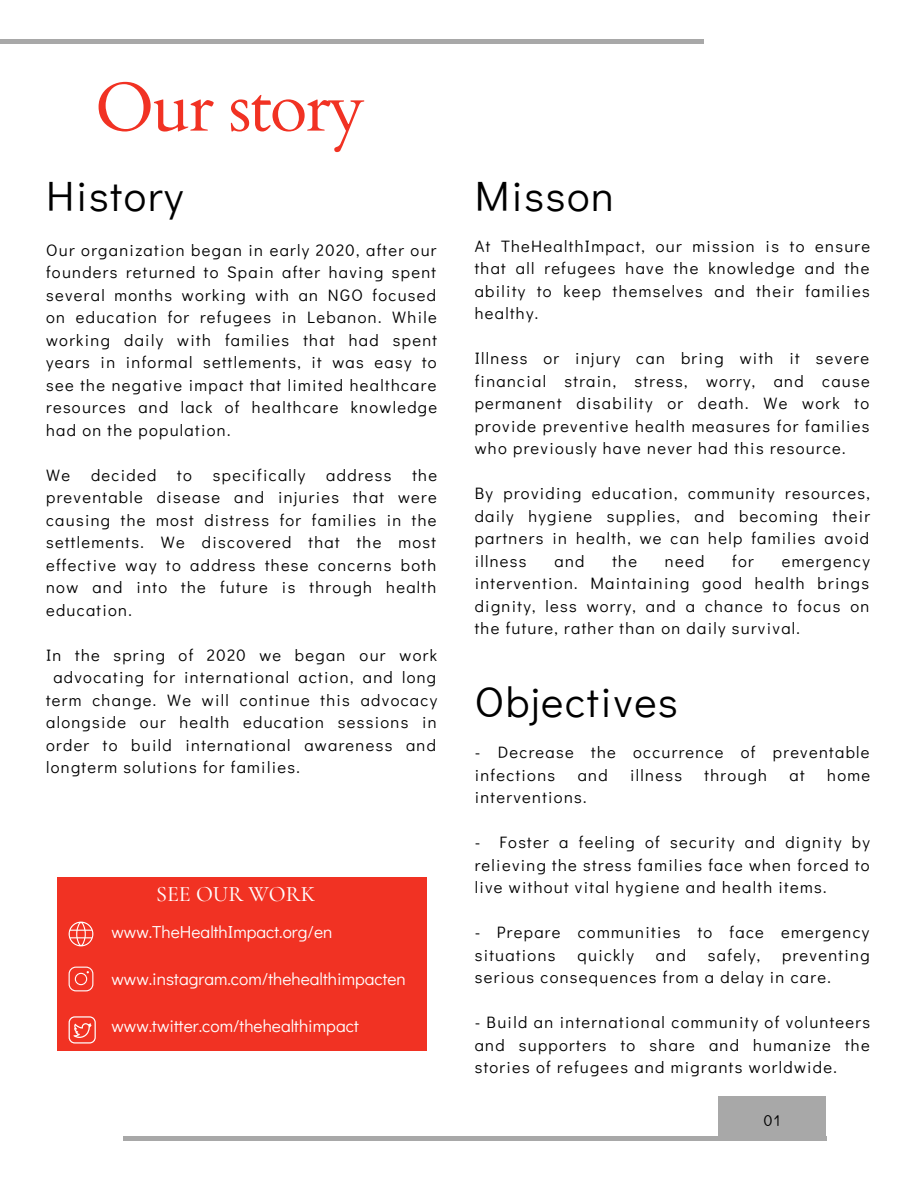
<style>
.page{position:relative;width:918px;height:1188px;background:#fff}
.page>*{position:absolute;margin:0;border:0;box-sizing:border-box;transform-origin:0 0}
.t1{font:68.7px "Cardo";letter-spacing:-.025em;color:#f13223}
.t2{font:42.3px "Didact Gothic";letter-spacing:.04em;color:#000}
.t3{font:500 22.05px "Cormorant Garamond";color:#fff}
.t4{font:17.4px "Didact Gothic";color:#fff}
.t5{font:16.5px/22.5px "Didact Gothic";letter-spacing:.08em;color:#000;text-align:justify}
.t6{font:15.6px "Didact Gothic";color:#000}
</style>
<div class="page">
<hr style="left:0;top:40px;width:703px;height:3px;background:#a8a8a8">
<div style="left:718px;top:1096px;width:108px;height:44px;background:#a8a8a8"></div>
<hr style="left:123px;top:1137px;width:703px;height:3px;background:#a8a8a8">
<div style="left:58px;top:877px;width:369px;height:173px;background:#f13223"></div>
<svg style="left:69px;top:967px;width:24px;height:24px"></svg>
<svg style="left:69px;top:1016px;width:27px;height:28px"></svg>
<svg style="left:69px;top:922px;width:24px;height:24px"></svg>
<p class="t1" style="left:95px;top:63px;width:272px">Our story</p>
<p class="t2" style="left:46px;top:167px;width:138px">History</p>
<p class="t5" style="left:46px;top:238px;width:393px">Our organization began in early 2020, after our founders returned to Spain after having spent several months working with an NGO focused on education for refugees in Lebanon. While working daily with families that had spent years in informal settlements, it was easy to see the negative impact that limited healthcare resources and lack of healthcare knowledge had on the population.</p>
<p class="t5" style="left:46px;top:463px;width:26px">We</p>
<p class="t5" style="left:91px;top:463px;width:67px">decided</p>
<p class="t5" style="left:177px;top:463px;width:16px">to</p>
<p class="t5" style="left:213px;top:463px;width:94px">specifically</p>
<p class="t5" style="left:326px;top:463px;width:67px">address</p>
<p class="t5" style="left:46px;top:463px;width:392px;text-indent:366px">the preventable disease and injuries that were causing the most distress for families in the settlements. We discovered that the most effective way to address these concerns both now and into the future is through health education.</p>
<p class="t5" style="left:46px;top:643px;width:392px">In the spring of 2020 we began our work</p>
<p class="t5" style="left:53px;top:665px;width:384px">advocating for international action, and long</p>
<p class="t5" style="left:46px;top:688px;width:393px">term change. We will continue this advocacy</p>
<p class="t5" style="left:46px;top:710px;width:392px">alongside our health education sessions in</p>
<p class="t5" style="left:46px;top:733px;width:391px">order to build international awareness and</p>
<p class="t5" style="left:46px;top:755px;width:255px">longterm solutions for families.</p>
<p class="t3" style="left:156px;top:881px;width:161px">SEE OUR WORK</p>
<p class="t4" style="left:111px;top:920px;width:223px">www.TheHealthImpact.org/en</p>
<p class="t4" style="left:111px;top:967px;width:296px">www.instagram.com/thehealthimpacten</p>
<p class="t4" style="left:111px;top:1014px;width:249px">www.twitter.com/thehealthimpact</p>
<p class="t2" style="left:475px;top:167px;width:141px">Misson</p>
<p class="t5" style="left:475px;top:234px;width:397px">At TheHealthImpact, our mission is to ensure that all refugees have the knowledge and the ability to keep themselves and their families healthy.</p>
<p class="t5" style="left:475px;top:347px;width:396px">Illness or injury can bring with it severe financial strain, stress, worry, and cause permanent disability or death. We work to provide preventive health measures for families who previously have never had this resource.</p>
<p class="t5" style="left:475px;top:482px;width:397px">By providing education, community resources, daily hygiene supplies, and becoming their partners in health, we can help families avoid illness</p>
<p class="t5" style="left:555px;top:549px;width:31px">and</p>
<p class="t5" style="left:612px;top:549px;width:26px">the</p>
<p class="t5" style="left:665px;top:549px;width:41px">need</p>
<p class="t5" style="left:732px;top:549px;width:23px">for</p>
<p class="t5" style="left:475px;top:549px;width:397px;text-indent:307px">emergency intervention. Maintaining good health brings dignity, less worry, and a chance to focus on the future, rather than on daily survival.</p>
<p class="t2" style="left:475px;top:673px;width:205px">Objectives</p>
<p class="t5" style="left:475px;top:741px;width:396px">- Decrease the occurrence of preventable infections</p>
<p class="t5" style="left:578px;top:763px;width:31px">and</p>
<p class="t5" style="left:630px;top:763px;width:53px">illness</p>
<p class="t5" style="left:705px;top:763px;width:64px">through</p>
<p class="t5" style="left:790px;top:763px;width:17px">at</p>
<p class="t5" style="left:827px;top:763px;width:44px">home</p>
<p class="t5" style="left:475px;top:786px;width:113px">interventions.</p>
<p class="t5" style="left:475px;top:831px;width:397px">- Foster a feeling of security and dignity by relieving the stress families face when forced to live without vital hygiene and health items.</p>
<p class="t5" style="left:475px;top:921px;width:396px">- Prepare communities to face emergency situations</p>
<p class="t5" style="left:578px;top:943px;width:58px">quickly</p>
<p class="t5" style="left:656px;top:943px;width:31px">and</p>
<p class="t5" style="left:708px;top:943px;width:54px">safely,</p>
<p class="t5" style="left:475px;top:943px;width:396px;text-indent:307px">preventing serious consequences from a delay in care.</p>
<p class="t5" style="left:475px;top:1011px;width:397px">- Build an international community of volunteers and supporters to share and humanize the stories of refugees and migrants worldwide.</p>
<p class="t6" style="left:764px;top:1110px;width:18px">01</p>
</div>
